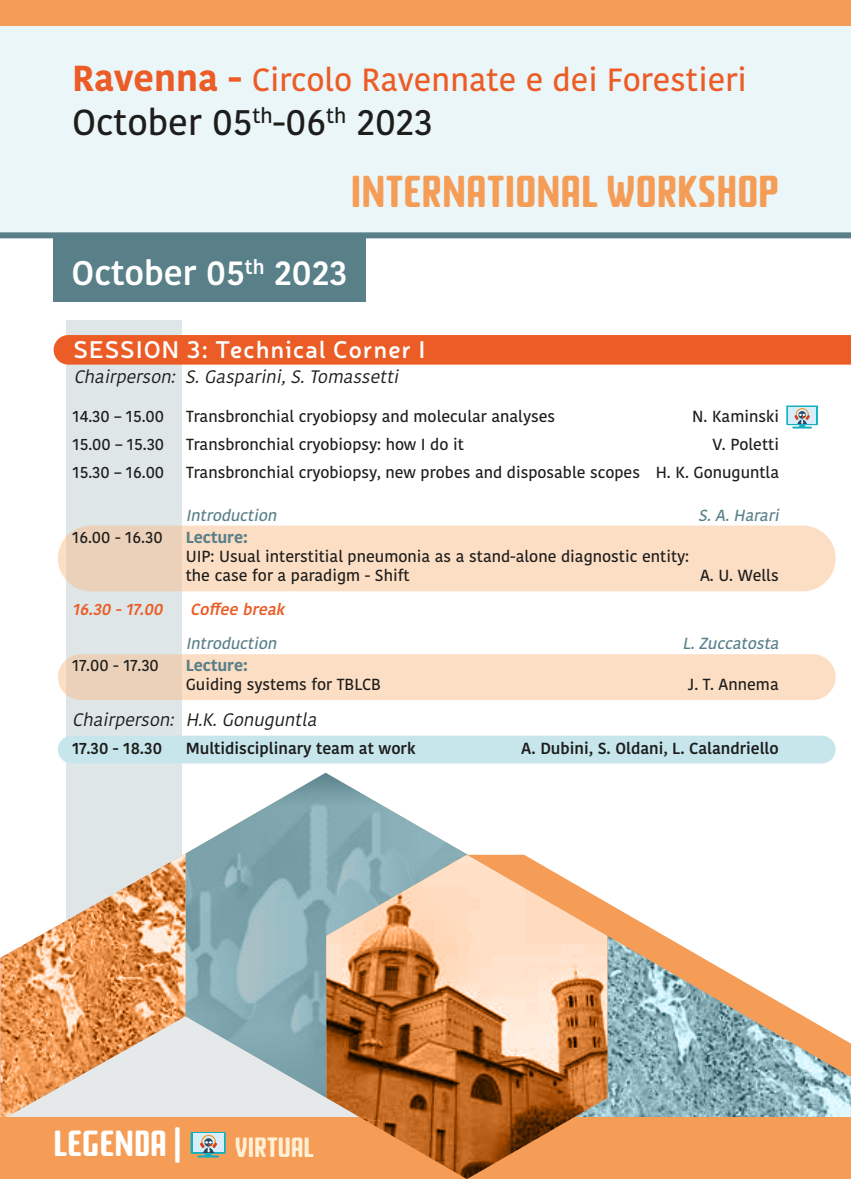
<style>
.page{position:relative;width:851px;height:1191px;background:#fff}
.page>*{position:absolute;margin:0;border:0;box-sizing:border-box;transform-origin:0 0}
.t1{font:500 36px "Kohinoor Bangla";color:#1d1d1b}
.t2{font:600 34px "Kohinoor Bangla";color:#fff}
.t3{font:500 32px "Kohinoor Bangla";color:#eb5c26}
.t4{font:32px "Crosswinds No Wind";color:#f59d57}
.t5{font:26px "Crosswinds No Wind";color:#fff}
.t6{font:600 24px "Neris";letter-spacing:.05em;color:#fff}
.t7{font:20px "Crosswinds No Wind";letter-spacing:-.01em;color:#fff0d5}
.t8{font:italic 18px "Kohinoor Bangla";color:#1d1d1b}
.t9{font:500 16px/19.2px "Kohinoor Bangla";color:#1d1d1b}
.t10{font:600 16px "Kohinoor Bangla";color:#1d1d1b}
.t11{font:italic 500 16px "Kohinoor Bangla";color:#598089}
.t12{font:italic 600 16px "Kohinoor Bangla";color:#eb5c26}
.t13{font:700 16px "Kohinoor Bangla";color:#598089}
.s1{font-weight:700;font-size:36px}
</style>
<div class="page">
<div style="left:66px;top:321px;width:116px;height:663px;background:#dee6e7"></div>
<div style="left:54px;top:233px;width:311px;height:68px;background:#598089"></div>
<div style="left:58px;top:525px;width:777px;height:66px;background:linear-gradient(to right,#f3d7bf,#ffe1c8);border-radius:33px"></div>
<div style="left:58px;top:654px;width:777px;height:46px;background:linear-gradient(to right,#f3d7bf,#ffe1c8);border-radius:23px"></div>
<div style="left:58px;top:735px;width:777px;height:28px;background:#c6e6ec;border-radius:14px"></div>
<div style="left:54px;top:335px;width:796px;height:30px;background:#eb5c26"></div>
<div style="left:0;top:0;width:850px;height:235px;background:#ebf6f9"></div>
<div style="left:0;top:0;width:850px;height:26px;background:#f59d57"></div>
<div style="left:0;top:232px;width:850px;height:6px;background:#598089"></div>
<img style="left:607px;top:1077px;width:243px;height:40px">
<svg style="left:185px;top:1109px;width:141px;height:8px"></svg>
<img style="left:185px;top:772px;width:282px;height:337px">
<svg style="left:607px;top:902px;width:243px;height:175px"></svg>
<img style="left:0;top:854px;width:185px;height:263px">
<div style="left:0;top:1117px;width:850px;height:62px;background:#f59d57"></div>
<img style="left:326px;top:854px;width:281px;height:325px">
<svg style="left:190px;top:1132px;width:36px;height:25px"></svg>
<svg style="left:786px;top:405px;width:31px;height:23px"></svg>
<h3 class="t3" style="left:72px;top:55px;width:676px"><span class="s1">Ravenna -</span> Circolo Ravennate e dei Forestieri</h3>
<h1 class="t1" style="left:72px;top:93px;width:362px">October 05<sup>th</sup>-06<sup>th</sup> 2023</h1>
<h3 class="t4" style="left:351px;top:166px;width:429px">INTERNATIONAL WORKSHOP</h3>
<h2 class="t2" style="left:72px;top:244px;width:277px">October 05<sup>th</sup> 2023</h2>
<h3 class="t6" style="left:73px;top:333px;width:353px">SESSION 3: Technical Corner I</h3>
<p class="t8" style="left:74px;top:363px;width:331px">Chairperson: S.Gasparini,S.Tomassetti</p>
<p class="t9" style="left:73px;top:406px;width:93px">14.30 – 15.00</p>
<p class="t9" style="left:186px;top:406px;width:370px">Transbronchial cryobiopsy and molecular analyses</p>
<p class="t9" style="left:692px;top:406px;width:88px">N. Kaminski</p>
<p class="t9" style="left:73px;top:434px;width:93px">15.00 – 15.30</p>
<p class="t9" style="left:186px;top:434px;width:279px">Transbronchial cryobiopsy: how I do it</p>
<p class="t9" style="left:712px;top:434px;width:68px">V. Poletti</p>
<p class="t9" style="left:73px;top:462px;width:93px">15.30 – 16.00</p>
<p class="t9" style="left:186px;top:462px;width:594px">Transbronchial cryobiopsy, new probes and disposable scopes H. K. Gonuguntla</p>
<p class="t11" style="left:186px;top:502px;width:97px">Introduction</p>
<p class="t11" style="left:698px;top:502px;width:86px">S.A.Harari</p>
<p class="t9" style="left:72px;top:527px;width:92px">16.00 - 16.30</p>
<p class="t13" style="left:186px;top:523px;width:64px">Lecture:</p>
<p class="t9" style="left:186px;top:546px;width:505px">UIP: Usual interstitial pneumonia as a stand-alone diagnostic entity: the case for a paradigm - Shift</p>
<p class="t9" style="left:700px;top:565px;width:80px">A. U. Wells</p>
<p class="t12" style="left:72px;top:596px;width:96px">16.30 -17.00</p>
<p class="t12" style="left:190px;top:596px;width:100px">Coffee break</p>
<p class="t11" style="left:186px;top:630px;width:97px">Introduction</p>
<p class="t11" style="left:682px;top:630px;width:102px">L.Zuccatosta</p>
<p class="t9" style="left:72px;top:655px;width:88px">17.00 - 17.30</p>
<p class="t13" style="left:186px;top:651px;width:64px">Lecture:</p>
<p class="t9" style="left:186px;top:674px;width:197px">Guiding systems for TBLCB</p>
<p class="t9" style="left:687px;top:674px;width:92px">J. T. Annema</p>
<p class="t8" style="left:72px;top:706px;width:250px">Chairperson: H.K.Gonuguntla</p>
<p class="t10" style="left:72px;top:735px;width:91px">17.30 - 18.30</p>
<p class="t10" style="left:186px;top:735px;width:231px">Multidisciplinary team at work</p>
<p class="t10" style="left:521px;top:735px;width:259px">A. Dubini, S. Oldani, L. Calandriello</p>
<h3 class="t5" style="left:54px;top:1123px;width:129px">LEGENDA |</h3>
<p class="t7" style="left:235px;top:1131px;width:81px">VIRTUAL</p>
</div>
